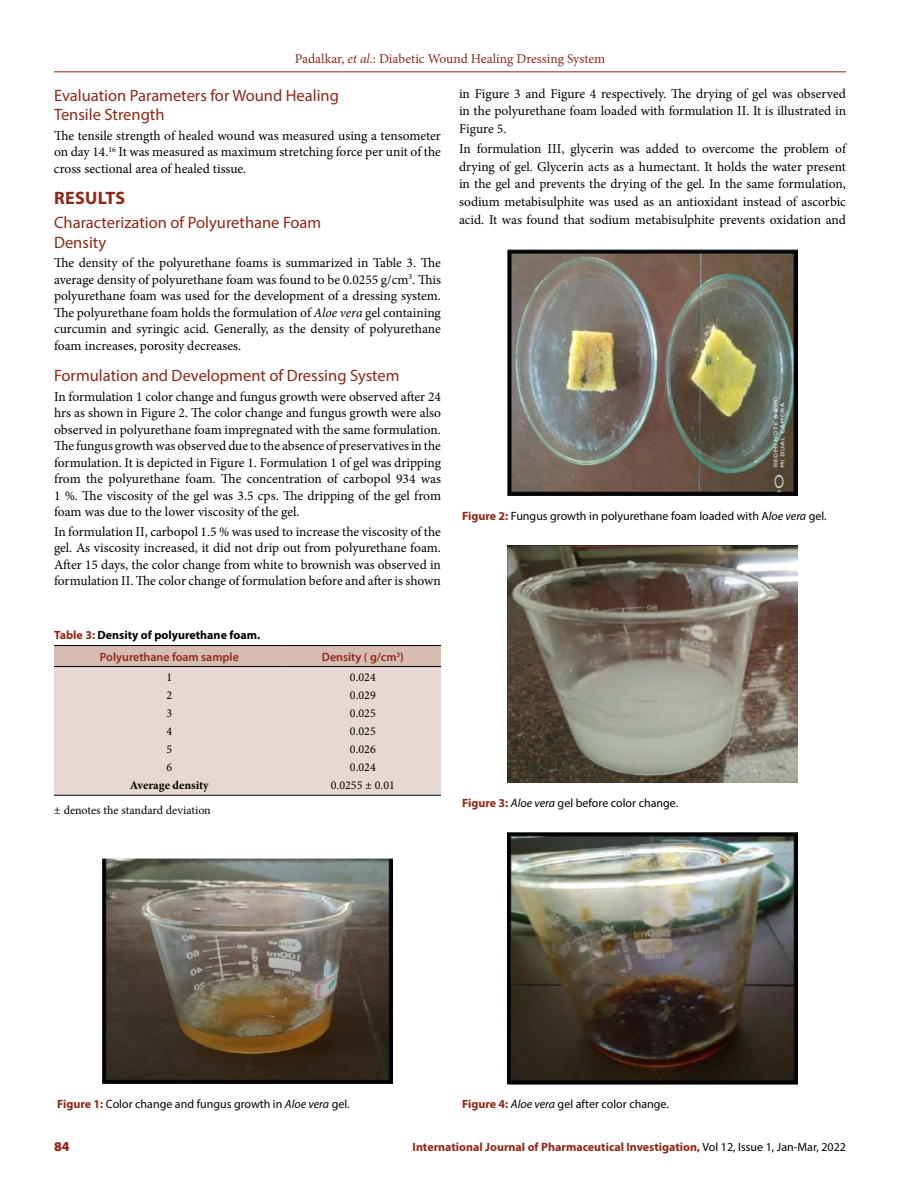
<style>
.page{position:relative;width:918px;height:1188px;background:#fff}
.page>*{position:absolute;margin:0;border:0;box-sizing:border-box;transform-origin:0 0}
.t1{font:700 18px "Myriad Pro";letter-spacing:.02em;color:#8e2718}
.t2{font:16.5px/19.5px "Myriad Pro";color:#8e2718}
.t3{font:13.5px/16.5px "Minion Pro";letter-spacing:-.005em;color:#000;text-align:justify}
.t4{font:13.5px "Minion Pro";color:#8e2718}
.t5{font:900 13.5px "Myriad Pro";color:#8e2718}
.t6{font:12px "Myriad Pro";color:#000}
.t7{font:700 12px "Myriad Pro";color:#8e2718}
.t8{font:12px/18px "Minion Pro";color:#000;text-align:justify}
.t9{font:700 12px/21.3px "Myriad Pro";color:#000}
.t10{font:600 12px "Myriad Pro";color:#8e2718}
.t11{font:700 12px "Minion Pro";letter-spacing:-.005em;color:#000}
.s1{font-style:italic}
.s2{color:#8e2718}
.s3{font-weight:600;color:#8e2718}
.s4{font-weight:700;color:#8e2718}
.s5{font-weight:400;color:#000}
</style>
<div class="page">
<hr style="left:54px;top:72px;width:792px;height:1px;background:#8e2718">
<img style="left:102px;top:858px;width:291px;height:226px">
<img style="left:507px;top:249px;width:291px;height:247px">
<img style="left:507px;top:546px;width:291px;height:237px">
<img style="left:507px;top:833px;width:291px;height:251px">
<div style="left:54px;top:646px;width:387px;height:20px;background:#d6bcb1"></div>
<div style="left:54px;top:667px;width:387px;height:128px;background:#e7d9d2"></div>
<hr style="left:54px;top:645px;width:231px;height:1px;background:#000">
<hr style="left:285px;top:645px;width:156px;height:1px;background:#000">
<hr style="left:54px;top:666px;width:231px;height:1px;background:#000">
<hr style="left:285px;top:666px;width:156px;height:1px;background:#000">
<hr style="left:54px;top:795px;width:231px;height:1px;background:#000">
<hr style="left:285px;top:795px;width:156px;height:1px;background:#000">
<p class="t4" style="left:295px;top:50px;width:312px">Padalkar, <span class="s1">et al</span>.: Diabetic Wound Healing Dressing System</p>
<p class="t2" style="left:54px;top:85px;width:286px">Evaluation Parameters for Wound Healing<br>Tensile Strength</p>
<p class="t3" style="left:54px;top:127px;width:389px">The tensile strength of healed wound was measured using a tensometer on day 14.<sup>16</sup> It was measured as maximum stretching force per unit of the cross sectional area of healed tissue.</p>
<h1 class="t1" style="left:54px;top:186px;width:73px">RESULTS</h1>
<p class="t2" style="left:54px;top:213px;width:269px">Characterization of Polyurethane Foam<br>Density</p>
<p class="t3" style="left:54px;top:255px;width:389px">The density of the polyurethane foams is summarized in Table 3. The average density of polyurethane foam was found to be 0.0255 g/cm<sup>3</sup>. This polyurethane foam was used for the development of a dressing system.<br>The polyurethane foam holds the formulation of <span class="s1">Aloe vera</span> gel containing curcumin and syringic acid. Generally, as the density of polyurethane foam increases, porosity decreases.</p>
<p class="t2" style="left:54px;top:366px;width:347px">Formulation and Development of Dressing System</p>
<p class="t3" style="left:54px;top:388px;width:389px">In formulation 1 color change and fungus growth were observed after 24 hrs as shown in Figure 2. The color change and fungus growth were also observed in polyurethane foam impregnated with the same formulation.<br>The fungus growth was observed due to the absence of preservatives in the formulation. It is depicted in Figure 1. Formulation 1 of gel was dripping from the polyurethane foam. The concentration of carbopol 934 was 1 %. The viscosity of the gel was 3.5 cps. The dripping of the gel from foam was due to the lower viscosity of the gel.</p>
<p class="t3" style="left:54px;top:523px;width:389px">In formulation II, carbopol 1.5 % was used to increase the viscosity of the gel. As viscosity increased, it did not drip out from polyurethane foam.<br>After 15 days, the color change from white to brownish was observed in formulation II. The color change of formulation before and after is shown</p>
<p class="t9" style="left:100px;top:624px;width:162px;text-indent:-46px"><span class="s2">Table 3:</span> Density of polyurethane foam.<br><span class="s3">Polyurethane foam sample</span></p>
<p class="t8" style="left:167px;top:669px;width:7px">1<br>2<br>3<br>4<br>5<br>6</p>
<p class="t11" style="left:130px;top:777px;width:80px">Average density</p>
<p class="t8" style="left:54px;top:801px;width:158px">± denotes the standard deviation</p>
<p class="t10" style="left:322px;top:649px;width:84px">Density ( g/cm<sup>3</sup>)</p>
<p class="t8" style="left:331px;top:669px;width:65px;text-align:center">0.024<br>0.029<br>0.025<br>0.025<br>0.026<br>0.024<br>0.0255 ± 0.01</p>
<p class="t3" style="left:459px;top:85px;width:389px;line-height:17.5px">in Figure 3 and Figure 4 respectively. The drying of gel was observed in the polyurethane foam loaded with formulation II. It is illustrated in Figure 5.</p>
<p class="t3" style="left:459px;top:140px;width:389px;line-height:17.5px">In formulation III, glycerin was added to overcome the problem of drying of gel. Glycerin acts as a humectant. It holds the water present in the gel and prevents the drying of the gel. In the same formulation, sodium metabisulphite was used as an antioxidant instead of ascorbic acid. It was found that sodium metabisulphite prevents oxidation and</p>
<p class="t6" style="left:462px;top:508px;width:366px"><span class="s4">Figure 2:</span> Fungus growth in polyurethane foam loaded with A<span class="s1">loe vera</span> gel.</p>
<p class="t6" style="left:462px;top:795px;width:218px"><span class="s4">Figure 3:</span> <span class="s1">Aloe vera</span> gel before color change.</p>
<p class="t6" style="left:57px;top:1096px;width:294px"><span class="s4">Figure 1:</span> Color change and fungus growth in <span class="s1">Aloe vera</span> gel.</p>
<p class="t6" style="left:462px;top:1096px;width:208px"><span class="s4">Figure 4:</span> <span class="s1">Aloe vera</span> gel after color change.</p>
<p class="t5" style="left:54px;top:1137px;width:17px">84</p>
<p class="t7" style="left:413px;top:1139px;width:435px">International Journal of Pharmaceutical Investigation, <span class="s5">Vol 12, Issue 1, Jan-Mar, 2022</span></p>
</div>
